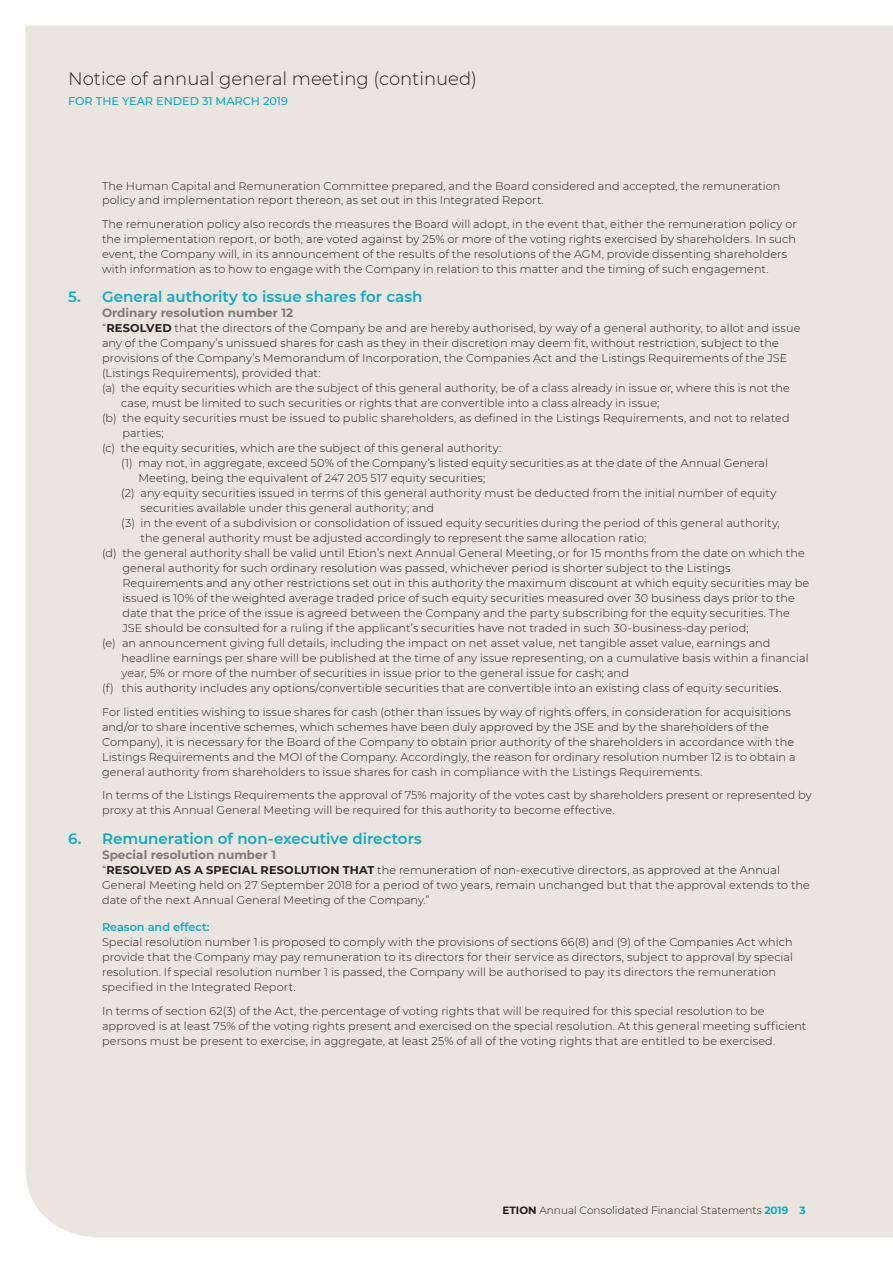
<style>
.page{position:relative;width:893px;height:1263px;background:#fff}
.page>*{position:absolute;margin:0;border:0;box-sizing:border-box;transform-origin:0 0}
.main_heading_continu{font:300 18px "Montserrat";color:#231f20}
.tab__heading_1__el{font:600 15px "Montserrat";color:#0eacc4}
.tab__heading_2__el{font:700 12px "Montserrat";color:#7e7b7b}
.tab__body_copy__el{font:300 11.25px/15px "Montserrat";letter-spacing:.005em;color:#231f20}
.tab__body_copy__no_a{font:300 11.25px/15px "Montserrat";letter-spacing:.005em;color:#231f20}
.for_the_year_ended{font:500 11.25px "Montserrat";color:#0eacc4}
.tab__heading_3__el{font:600 11.25px "Montserrat";color:#0eacc4}
.t1{font:300 10.5px "Montserrat";color:#241e1b}
.s1{font-weight:700}
.s2{font-weight:700;color:#0eacc4}
</style>
<div class="page">
<div style="left:26px;top:26px;width:867px;height:1211px;background:#eae5df"></div>
<p class="main_heading_continu" style="left:68px;top:67px;width:410px">Notice of annual general meeting (continued)</p>
<p class="for_the_year_ended" style="left:68px;top:93px;width:222px">FOR THE YEAR ENDED 31 MARCH 2019</p>
<p class="tab__body_copy__el" style="left:102px;top:178px;width:680px">The Human Capital and Remuneration Committee prepared, and the Board considered and accepted, the remuneration policy and implementation report thereon, as set out in this Integrated Report.</p>
<p class="tab__body_copy__el" style="left:102px;top:216px;width:696px">The remuneration policy also records the measures the Board will adopt, in the event that, either the remuneration policy or the implementation report, or both, are voted against by 25% or more of the voting rights exercised by shareholders. In such event, the Company will, in its announcement of the results of the resolutions of the AGM, provide dissenting shareholders with information as to how to engage with the Company in relation to this matter and the timing of such engagement.</p>
<p class="tab__heading_1__el" style="left:68px;top:286px;width:356px">5. General authority to issue shares for cash</p>
<p class="tab__heading_2__el" style="left:102px;top:304px;width:193px">Ordinary resolution number 12</p>
<p class="tab__body_copy__el" style="left:102px;top:320px;width:700px">“<span class="s1">RESOLVED</span> that the directors of the Company be and are hereby authorised, by way of a general authority, to allot and issue any of the Company’s unissued shares for cash as they in their discretion may deem fit, without restriction, subject to the provisions of the Company’s Memorandum of Incorporation, the Companies Act and the Listings Requirements of the JSE (Listings Requirements), provided that:</p>
<p class="tab__body_copy__no_a" style="left:121px;top:380px;width:670px;text-indent:-19px">(a) the equity securities which are the subject of this general authority, be of a class already in issue or, where this is not the case, must be limited to such securities or rights that are convertible into a class already in issue;</p>
<p class="tab__body_copy__no_a" style="left:122px;top:410px;width:669px;text-indent:-20px">(b) the equity securities must be issued to public shareholders, as defined in the Listings Requirements, and not to related parties;</p>
<p class="tab__body_copy__no_a" style="left:102px;top:440px;width:401px">(c) the equity securities, which are the subject of this general authority:</p>
<p class="tab__body_copy__no_a" style="left:138px;top:455px;width:631px;text-indent:-17px">(1) may not, in aggregate, exceed 50% of the Company’s listed equity securities as at the date of the Annual General<br>Meeting, being the equivalent of 247 205 517 equity securities;</p>
<p class="tab__body_copy__no_a" style="left:140px;top:485px;width:637px;text-indent:-19px">(2) any equity securities issued in terms of this general authority must be deducted from the initial number of equity securities available under this general authority; and</p>
<p class="tab__body_copy__no_a" style="left:141px;top:515px;width:641px;text-indent:-19px">(3) in the event of a subdivision or consolidation of issued equity securities during the period of this general authority, the general authority must be adjusted accordingly to represent the same allocation ratio;</p>
<p class="tab__body_copy__no_a" style="left:122px;top:545px;width:688px;text-indent:-20px">(d) the general authority shall be valid until Etion’s next Annual General Meeting, or for 15 months from the date on which the general authority for such ordinary resolution was passed, whichever period is shorter subject to the Listings Requirements and any other restrictions set out in this authority the maximum discount at which equity securities may be issued is 10% of the weighted average traded price of such equity securities measured over 30 business days prior to the date that the price of the issue is agreed between the Company and the party subscribing for the equity securities. The JSE should be consulted for a ruling if the applicant’s securities have not traded in such 30-business-day period;</p>
<p class="tab__body_copy__no_a" style="left:121px;top:635px;width:689px;text-indent:-19px">(e) an announcement giving full details, including the impact on net asset value, net tangible asset value, earnings and headline earnings per share will be published at the time of any issue representing, on a cumulative basis within a financial year, 5% or more of the number of securities in issue prior to the general issue for cash; and</p>
<p class="tab__body_copy__no_a" style="left:102px;top:680px;width:681px">(f) this authority includes any options/convertible securities that are convertible into an existing class of equity securities.</p>
<p class="tab__body_copy__el" style="left:102px;top:704px;width:695px">For listed entities wishing to issue shares for cash (other than issues by way of rights offers, in consideration for acquisitions and/or to share incentive schemes, which schemes have been duly approved by the JSE and by the shareholders of the Company), it is necessary for the Board of the Company to obtain prior authority of the shareholders in accordance with the Listings Requirements and the MOI of the Company. Accordingly, the reason for ordinary resolution number 12 is to obtain a general authority from shareholders to issue shares for cash in compliance with the Listings Requirements.</p>
<p class="tab__body_copy__el" style="left:102px;top:787px;width:711px">In terms of the Listings Requirements the approval of 75% majority of the votes cast by shareholders present or represented by proxy at this Annual General Meeting will be required for this authority to become effective.</p>
<p class="tab__heading_1__el" style="left:68px;top:828px;width:355px">6. Remuneration of non-executive directors</p>
<p class="tab__heading_2__el" style="left:102px;top:846px;width:175px">Special resolution number 1</p>
<p class="tab__body_copy__el" style="left:102px;top:862px;width:709px">“<span class="s1">RESOLVED AS A SPECIAL RESOLUTION THAT</span> the remuneration of non-executive directors, as approved at the Annual<br>General Meeting held on 27 September 2018 for a period of two years, remain unchanged but that the approval extends to the date of the next Annual General Meeting of the Company.”</p>
<p class="tab__heading_3__el" style="left:102px;top:919px;width:109px">Reason and effect:</p>
<p class="tab__body_copy__el" style="left:102px;top:934px;width:692px">Special resolution number 1 is proposed to comply with the provisions of sections 66(8) and (9) of the Companies Act which provide that the Company may pay remuneration to its directors for their service as directors, subject to approval by special resolution. If special resolution number 1 is passed, the Company will be authorised to pay its directors the remuneration specified in the Integrated Report.</p>
<p class="tab__body_copy__el" style="left:102px;top:1003px;width:706px">In terms of section 62(3) of the Act, the percentage of voting rights that will be required for this special resolution to be approved is at least 75% of the voting rights present and exercised on the special resolution. At this general meeting sufficient persons must be present to exercise, in aggregate, at least 25% of all of the voting rights that are entitled to be exercised.</p>
<p class="t1" style="left:502px;top:1203px;width:305px"><span class="s1">ETION</span> Annual Consolidated Financial Statements <span class="s2">2019 3</span></p>
</div>
